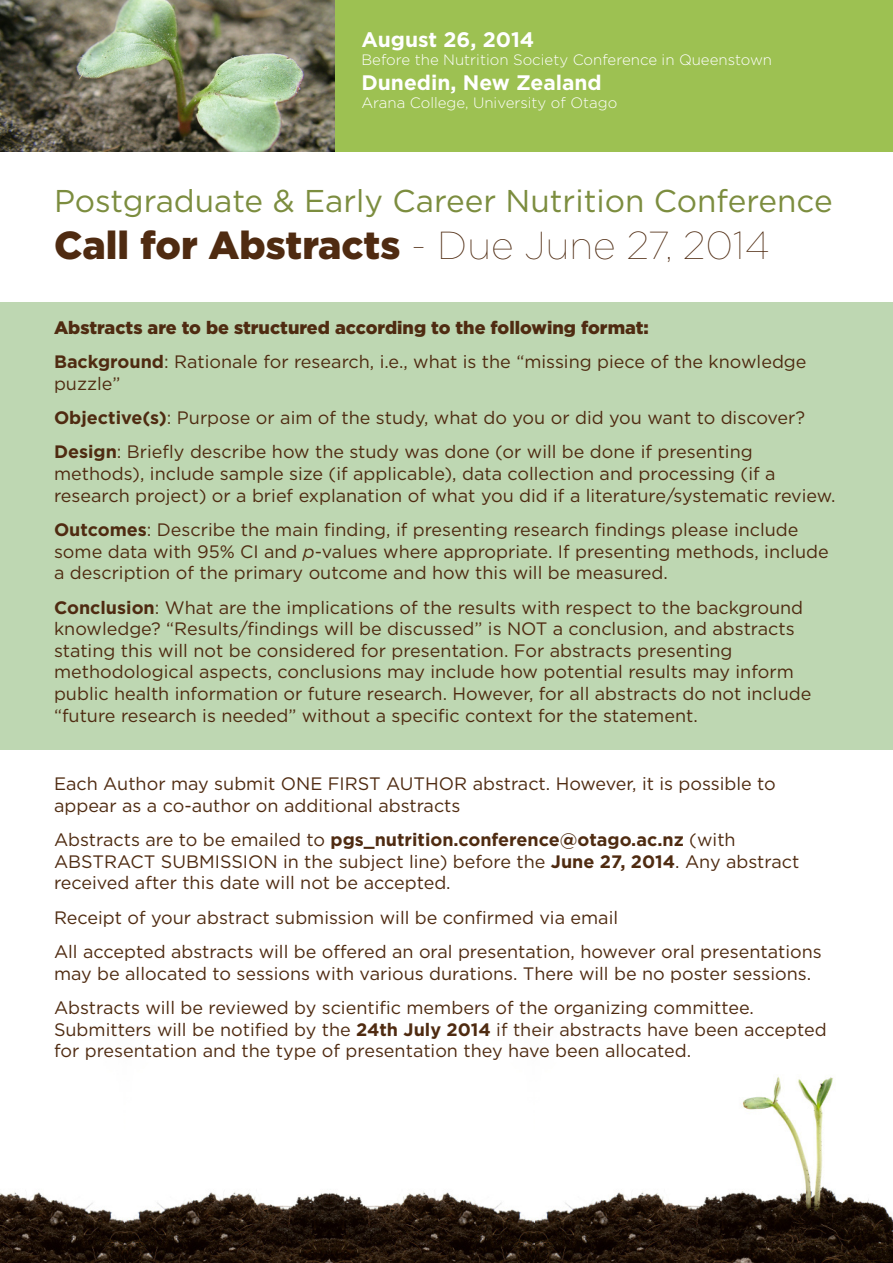
<style>
.page{position:relative;width:893px;height:1263px;background:#fff}
.page>*{position:absolute;margin:0;border:0;box-sizing:border-box;transform-origin:0 0}
.t1{font:900 39px "Gotham HTF";color:#4f2b11}
.t2{font:31.5px "Gotham HTF";color:#7c8d3f}
.t3{font:700 21px "Gotham HTF";color:#fff}
.Body{font:18px/21.6px "Gotham HTF";color:#4f2b11}
.Body-2{font:900 18px "Gotham HTF";color:#4f2b11}
.t4{font:300 15px "Gotham HTF";color:#fff}
.s1{font-weight:100}
.s2{font-weight:700}
.s3{font-style:italic}
</style>
<div class="page">
<div style="left:0;top:0;width:893px;height:151px;background:#9dc152"></div>
<img style="left:0;top:0;width:335px;height:151px">
<img style="left:0;top:1077px;width:893px;height:186px">
<div style="left:0;top:302px;width:893px;height:448px;background:#bed7b2"></div>
<p class="t3" style="left:361px;top:28px;width:174px">August 26, 2014</p>
<p class="t4" style="left:361px;top:52px;width:412px">Before the Nutrition Society Conference in Queenstown</p>
<p class="t3" style="left:361px;top:71px;width:242px">Dunedin, New Zealand</p>
<p class="t4" style="left:361px;top:95px;width:257px">Arana College, University of Otago</p>
<p class="t2" style="left:54px;top:183px;width:780px">Postgraduate &amp; Early Career Nutrition Conference</p>
<p class="t1" style="left:54px;top:222px;width:717px">Call for Abstracts <span class="s1">- Due June 27, 2014</span></p>
<p class="Body-2" style="left:54px;top:317px;width:596px">Abstracts are to be structured according to the following format:</p>
<p class="Body" style="left:54px;top:351px;width:754px"><span class="s2">Background</span>: Rationale for research, i.e., what is the “missing piece of the knowledge puzzle”</p>
<p class="Body" style="left:54px;top:407px;width:753px"><span class="s2">Objective(s)</span>: Purpose or aim of the study, what do you or did you want to discover?</p>
<p class="Body" style="left:54px;top:441px;width:783px"><span class="s2">Design</span>: Briefly describe how the study was done (or will be done if presenting methods), include sample size (if applicable), data collection and processing (if a research project) or a brief explanation of what you did if a literature/systematic review.</p>
<p class="Body" style="left:54px;top:518px;width:776px"><span class="s2">Outcomes</span>: Describe the main finding, if presenting research findings please include some data with 95% CI and <span class="s3">p</span>-values where appropriate. If presenting methods, include a description of the primary outcome and how this will be measured.</p>
<p class="Body" style="left:54px;top:596px;width:759px"><span class="s2">Conclusion</span>: What are the implications of the results with respect to the background knowledge? “Results/findings will be discussed” is NOT a conclusion, and abstracts stating this will not be considered for presentation. For abstracts presenting methodological aspects, conclusions may include how potential results may inform public health information or future research. However, for all abstracts do not include “future research is needed” without a specific context for the statement.</p>
<p class="Body" style="left:54px;top:773px;width:723px">Each Author may submit ONE FIRST AUTHOR abstract. However, it is possible to appear as a co-author on additional abstracts</p>
<p class="Body" style="left:54px;top:829px;width:747px">Abstracts are to be emailed to <span class="s2">pgs_nutrition.conference@otago.ac.nz</span> (with<br>ABSTRACT SUBMISSION in the subject line) before the <span class="s2">June 27, 2014</span>. Any abstract received after this date will not be accepted.</p>
<p class="Body" style="left:54px;top:906px;width:566px">Receipt of your abstract submission will be confirmed via email</p>
<p class="Body" style="left:54px;top:941px;width:769px">All accepted abstracts will be offered an oral presentation, however oral presentations may be allocated to sessions with various durations. There will be no poster sessions.</p>
<p class="Body" style="left:54px;top:997px;width:774px">Abstracts will be reviewed by scientific members of the organizing committee.<br>Submitters will be notified by the <span class="s2">24th July 2014</span> if their abstracts have been accepted for presentation and the type of presentation they have been allocated.</p>
</div>
